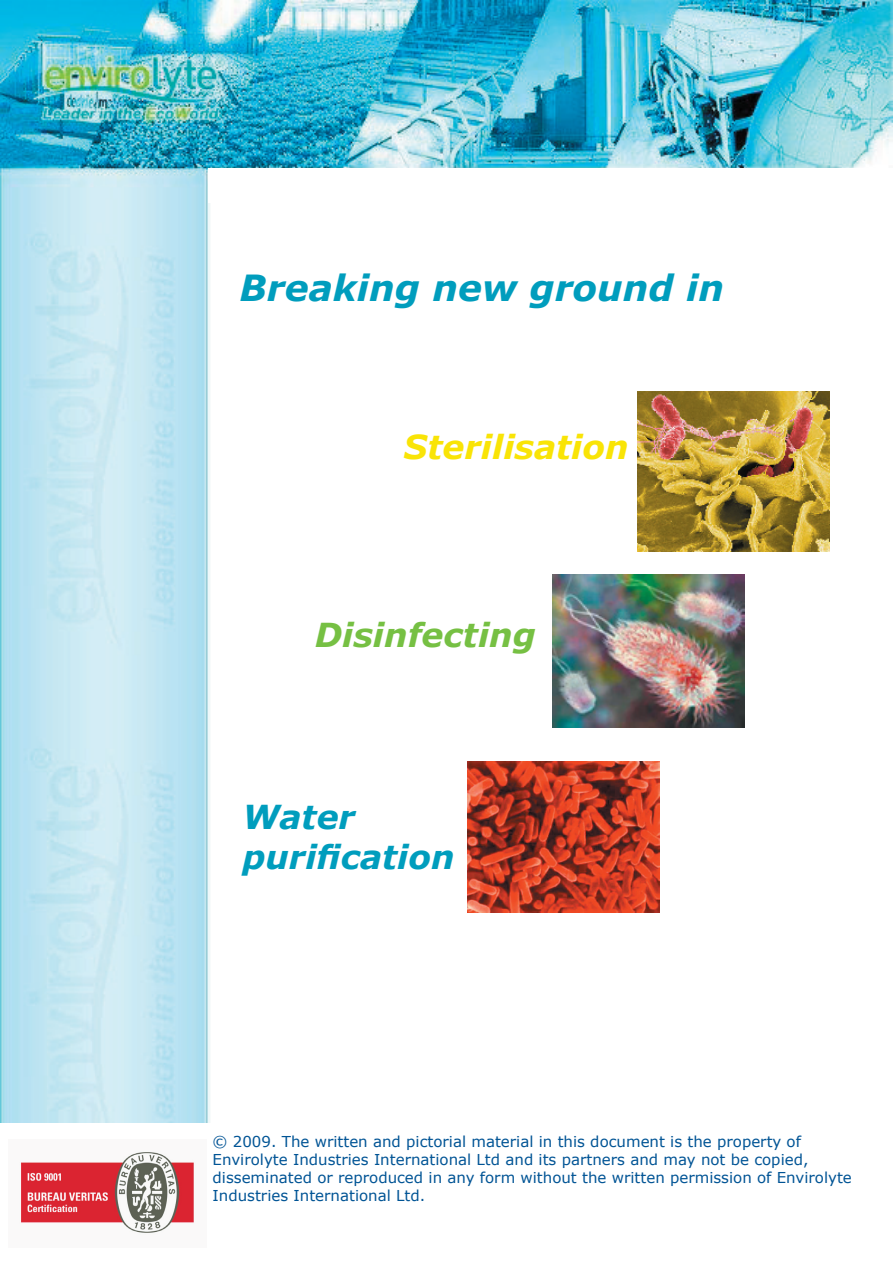
<style>
.page{position:relative;width:893px;height:1263px;background:#fff}
.page>*{position:absolute;margin:0;border:0;box-sizing:border-box;transform-origin:0 0}
.t1{font:italic 700 36px "Verdana";color:#009dbd}
.t2{font:italic 700 33px/39.6px "Verdana";color:#009dbd}
.t3{font:italic 700 33px "Verdana";color:#f9e406}
.t4{font:italic 700 33px "Verdana";color:#76c043}
.t5{font:15px/18px "Verdana";color:#005495}
</style>
<div class="page">
<img style="left:0;top:0;width:893px;height:1122px">
<img style="left:468px;top:761px;width:191px;height:151px">
<img style="left:553px;top:575px;width:191px;height:152px">
<img style="left:638px;top:391px;width:191px;height:161px">
<div style="left:209px;top:169px;width:684px;height:34px;background:#fff"></div>
<img style="left:20px;top:1152px;width:174px;height:81px">
<h1 class="t1" style="left:240px;top:265px;width:486px">Breaking new ground in</h1>
<h2 class="t3" style="left:404px;top:425px;width:226px">Sterilisation</h2>
<h2 class="t4" style="left:315px;top:613px;width:223px">Disinfecting</h2>
<h2 class="t2" style="left:242px;top:797px;width:214px">Water purification</h2>
<p class="t5" style="left:213px;top:1133px;width:641px">© 2009. The written and pictorial material in this document is the property of Envirolyte Industries International Ltd and its partners and may not be copied, disseminated or reproduced in any form without the written permission of Envirolyte Industries International Ltd.</p>
</div>
